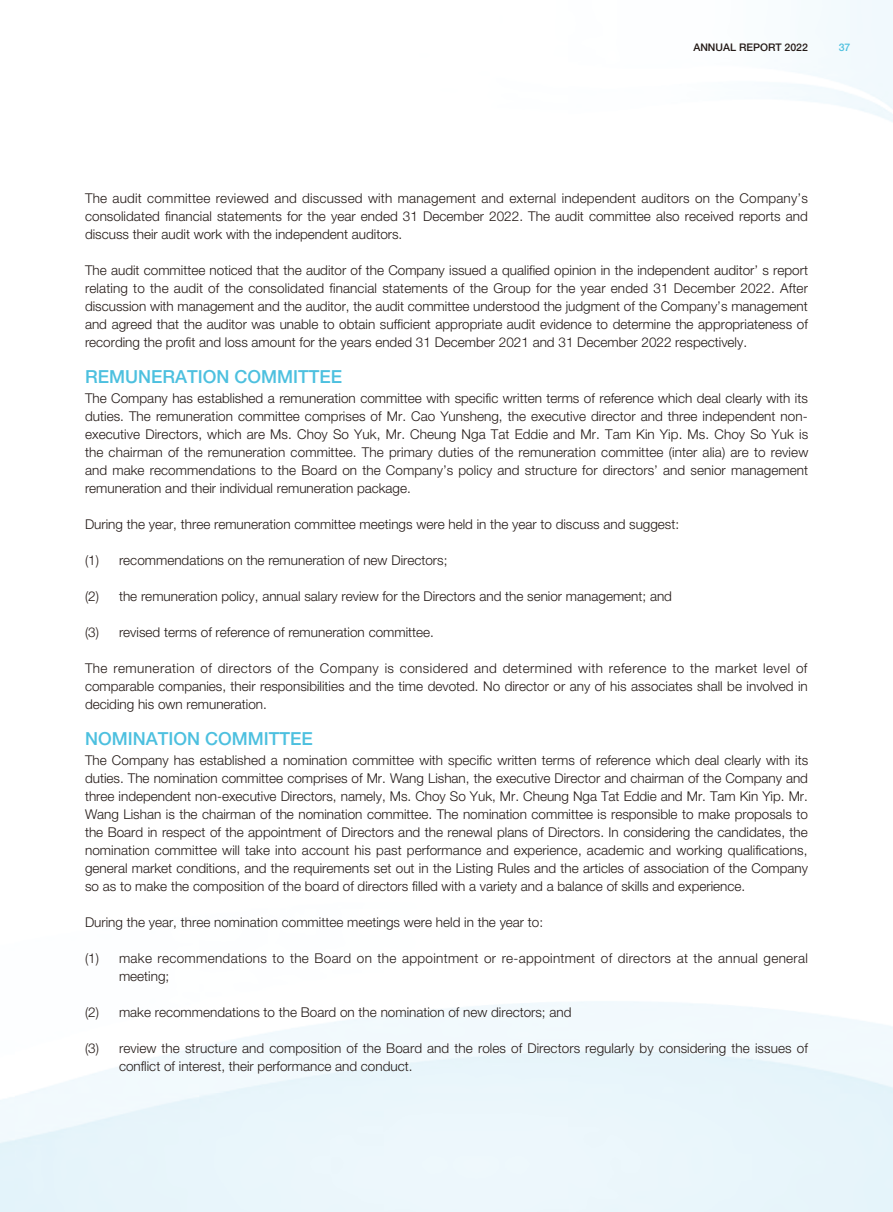
<style>
.page{position:relative;width:893px;height:1212px;background:#fff}
.page>*{position:absolute;margin:0;border:0;box-sizing:border-box;transform-origin:0 0}
.t1{font:500 18px "Helvetica Neue LT Std";color:#4dc0df}
.t2{font:300 13.5px/18px "Helvetica Neue LT Std";color:#231916;text-align:justify}
.t3{font:300 13.5px/18px "Helvetica Neue LT Std";letter-spacing:.025em;color:#231916}
.t4{font:500 10.5px "Helvetica Neue LT Std";color:#231916}
.t5{font:500 10.5px "Helvetica Neue LT Std";color:#4dc0df}
</style>
<div class="page">
<p class="t4" style="left:693px;top:41px;width:116px">ANNUAL REPORT 2022</p>
<p class="t5" style="left:839px;top:41px;width:13px">37</p>
<p class="t2" style="left:85px;top:188px;width:724px">The audit committee reviewed and discussed with management and external independent auditors on the Company’s consolidated financial statements for the year ended 31 December 2022. The audit committee also received reports and discuss their audit work with the independent auditors.</p>
<p class="t2" style="left:85px;top:260px;width:724px">The audit committee noticed that the auditor of the Company issued a qualified opinion in the independent auditor’ s report relating to the audit of the consolidated financial statements of the Group for the year ended 31 December 2022. After discussion with management and the auditor, the audit committee understood the judgment of the Company’s management and agreed that the auditor was unable to obtain sufficient appropriate audit evidence to determine the appropriateness of recording the profit and loss amount for the years ended 31 December 2021 and 31 December 2022 respectively.</p>
<h1 class="t1" style="left:85px;top:365px;width:259px">REMUNERATION COMMITTEE</h1>
<p class="t2" style="left:85px;top:389px;width:725px">The Company has established a remuneration committee with specific written terms of reference which deal clearly with its duties. The remuneration committee comprises of Mr. Cao Yunsheng, the executive director and three independent non&shy;executive Directors, which are Ms. Choy So Yuk, Mr. Cheung Nga Tat Eddie and Mr. Tam Kin Yip. Ms. Choy So Yuk is the chairman of the remuneration committee. The primary duties of the remuneration committee (inter alia) are to review and make recommendations to the Board on the Company’s policy and structure for directors’ and senior management remuneration and their individual remuneration package.</p>
<p class="t2" style="left:85px;top:515px;width:596px">During the year, three remuneration committee meetings were held in the year to discuss and suggest:</p>
<p class="t2" style="left:85px;top:551px;width:364px">(1) recommendations on the remuneration of new Directors;</p>
<p class="t2" style="left:85px;top:587px;width:588px">(2) the remuneration policy, annual salary review for the Directors and the senior management; and</p>
<p class="t2" style="left:85px;top:623px;width:350px">(3) revised terms of reference of remuneration committee.</p>
<p class="t2" style="left:85px;top:659px;width:724px">The remuneration of directors of the Company is considered and determined with reference to the market level of comparable companies, their responsibilities and the time devoted. No director or any of his associates shall be involved in deciding his own remuneration.</p>
<h1 class="t1" style="left:85px;top:728px;width:229px">NOMINATION COMMITTEE</h1>
<p class="t2" style="left:85px;top:751px;width:725px">The Company has established a nomination committee with specific written terms of reference which deal clearly with its duties. The nomination committee comprises of Mr. Wang Lishan, the executive Director and chairman of the Company and three independent non-executive Directors, namely, Ms. Choy So Yuk, Mr. Cheung Nga Tat Eddie and Mr. Tam Kin Yip. Mr.<br>Wang Lishan is the chairman of the nomination committee. The nomination committee is responsible to make proposals to the Board in respect of the appointment of Directors and the renewal plans of Directors. In considering the candidates, the nomination committee will take into account his past performance and experience, academic and working qualifications, general market conditions, and the requirements set out in the Listing Rules and the articles of association of the Company so as to make the composition of the board of directors filled with a variety and a balance of skills and experience.</p>
<p class="t2" style="left:85px;top:913px;width:460px">During the year, three nomination committee meetings were held in the year to:</p>
<p class="t3" style="left:119px;top:949px;width:690px;text-indent:-34px">(1) make recommendations to the Board on the appointment or re-appointment of directors at the annual general meeting;</p>
<p class="t2" style="left:85px;top:1003px;width:488px">(2) make recommendations to the Board on the nomination of new directors; and</p>
<p class="t2" style="left:119px;top:1039px;width:690px;text-indent:-34px">(3) review the structure and composition of the Board and the roles of Directors regularly by considering the issues of conflict of interest, their performance and conduct.</p>
</div>
